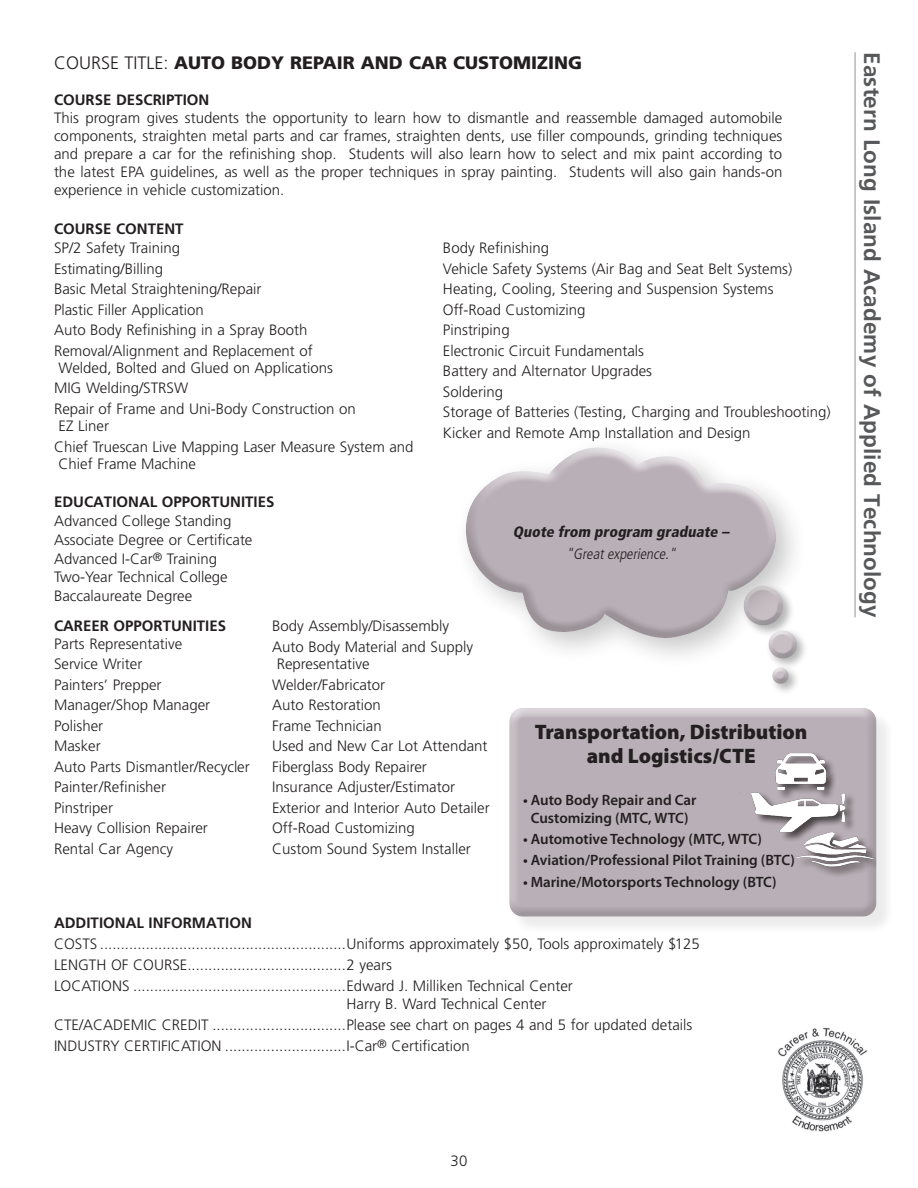
<style>
.page{position:relative;width:918px;height:1188px;background:#fff}
.page>*{position:absolute;margin:0;border:0;box-sizing:border-box;transform-origin:0 0}
.t1{font:700 22.5px "Frutiger LT Std";letter-spacing:.005em;color:#57585a}
.t2{font:900 21px/24px "Myriad Pro";color:#231f20;text-align:center}
.t3{font:900 18px "Frutiger LT Std";color:#231f20}
.t4{font:300 15px/20.5px "Frutiger LT Std";color:#231f20}
.t5{font:600 15px/18px "Myriad Pro";color:#231f20;text-align:center}
.t6{font:700 15px "Frutiger LT Std";color:#231f20}
.t7{font:italic 900 condensed 15px "Frutiger LT Std";color:#231f20}
.t8{font:italic 300 condensed 15px "Frutiger LT Std";color:#231f20}
.s1{font-weight:300}
</style>
<div class="page">
<div style="left:769px;top:664px;width:32px;height:32px;background:#231f20;opacity:.42"></div>
<svg style="left:769px;top:670px;width:31px;height:16px"></svg>
<div style="left:453px;top:435px;width:355px;height:235px;background:#231f20;opacity:.25"></div>
<svg style="left:454px;top:435px;width:335px;height:214px"></svg>
<svg style="left:457px;top:447px;width:336px;height:223px;fill:#b9afb6"></svg>
<hr style="left:855px;top:52px;width:1px;height:565px;background:#939598">
<img style="left:778px;top:1027px;width:90px;height:105px">
<div style="left:511px;top:710px;width:384px;height:225px;background:#f4f4f4"></div>
<div style="left:508px;top:710px;width:369px;height:208px;background:#231f20;opacity:.16"></div>
<div style="left:742px;top:752px;width:134px;height:125px;background:#231f20;opacity:.75"></div>
<img style="left:739px;top:748px;width:136px;height:122px">
<p class="t3" style="left:54px;top:52px;width:530px"><span class="s1">COURSE TITLE:</span> AUTO BODY REPAIR AND CAR CUSTOMIZING</p>
<p class="t6" style="left:54px;top:91px;width:157px">COURSE DESCRIPTION</p>
<p class="t4" style="left:54px;top:109px;width:730px;line-height:18px;text-align:justify">This program gives students the opportunity to learn how to dismantle and reassemble damaged automobile components, straighten metal parts and car frames, straighten dents, use filler compounds, grinding techniques and prepare a car for the refinishing shop. Students will also learn how to select and mix paint according to the latest EPA guidelines, as well as the proper techniques in spray painting. Students will also gain hands-on experience in vehicle customization.</p>
<p class="t6" style="left:54px;top:220px;width:131px">COURSE CONTENT</p>
<p class="t4" style="left:54px;top:238px;width:260px">SP/2 Safety Training<br>Estimating/Billing<br>Basic Metal Straightening/Repair<br>Plastic Filler Application<br>Auto Body Refinishing in a Spray Booth<br>Removal/Alignment and Replacement of</p>
<p class="t4" style="left:54px;top:358px;width:303px;text-indent:5px">Welded, Bolted and Glued on Applications<br>MIG Welding/STRSW<br>Repair of Frame and Uni-Body Construction on</p>
<p class="t4" style="left:54px;top:416px;width:361px;text-indent:5px">EZ Liner<br>Chief Truescan Live Mapping Laser Measure System and</p>
<p class="t4" style="left:59px;top:454px;width:139px">Chief Frame Machine</p>
<p class="t6" style="left:54px;top:493px;width:222px">EDUCATIONAL OPPORTUNITIES</p>
<p class="t4" style="left:54px;top:512px;width:200px;line-height:18.8px">Advanced College Standing<br>Associate Degree or Certificate<br>Advanced I-Car<sup>®</sup> Training<br>Two-Year Technical College<br>Baccalaureate Degree</p>
<p class="t4" style="left:443px;top:238px;width:389px">Body Refinishing<br>Vehicle Safety Systems (Air Bag and Seat Belt Systems)<br>Heating, Cooling, Steering and Suspension Systems Off-Road Customizing<br>Pinstriping<br>Electronic Circuit Fundamentals<br>Battery and Alternator Upgrades<br>Soldering<br>Storage of Batteries (Testing, Charging and Troubleshooting)<br>Kicker and Remote Amp Installation and Design</p>
<p class="t7" style="left:513px;top:523px;width:221px">Quote from program graduate –</p>
<p class="t8" style="left:566px;top:545px;width:115px">"Greatexperience."</p>
<p class="t6" style="left:54px;top:617px;width:174px">CAREER OPPORTUNITIES</p>
<p class="t4" style="left:54px;top:633px;width:197px">Parts Representative<br>Service Writer<br>Painters’ Prepper<br>Manager/Shop Manager<br>Polisher<br>Masker<br>Auto Parts Dismantler/Recycler<br>Painter/Refinisher<br>Pinstriper<br>Heavy Collision Repairer<br>Rental Car Agency</p>
<p class="t4" style="left:272px;top:616px;width:202px">Body Assembly/Disassembly<br>Auto Body Material and Supply</p>
<p class="t4" style="left:272px;top:654px;width:219px;text-indent:5px">Representative<br>Welder/Fabricator<br>Auto Restoration<br>Frame Technician<br>Used and New Car Lot Attendant<br>Fiberglass Body Repairer<br>Insurance Adjuster/Estimator<br>Exterior and Interior Auto Detailer<br>Off-Road Customizing<br>Custom Sound System Installer</p>
<h2 class="t2" style="left:535px;top:721px;width:274px">Transportation, Distribution and Logistics/CTE</h2>
<p class="t5" style="left:523px;top:791px;width:175px">• Auto Body Repair and Car<br>Customizing (MTC, WTC)</p>
<p class="t5" style="left:523px;top:830px;width:241px">• Automotive Technology (MTC, WTC)</p>
<p class="t5" style="left:523px;top:852px;width:273px">• Aviation/Professional Pilot Training (BTC)</p>
<p class="t5" style="left:523px;top:873px;width:255px">• Marine/Motorsports Technology (BTC)</p>
<p class="t6" style="left:54px;top:914px;width:199px">ADDITIONAL INFORMATION</p>
<p class="t4" style="left:54px;top:934px;width:647px;line-height:21px">COSTS ...........................................................Uniforms approximately $50, Tools approximately $125<br>LENGTH OF COURSE......................................2 years<br>LOCATIONS ...................................................Edward J. Milliken Technical Center</p>
<p class="t4" style="left:54px;top:994px;width:640px;line-height:21px;text-indent:292px">Harry B. Ward Technical Center<br>CTE/ACADEMIC CREDIT ................................Please see chart on pages 4 and 5 for updated details<br>INDUSTRY CERTIFICATION .............................I-Car<sup>®</sup> Certification</p>
<h1 class="t1" style="left:885px;top:52px;width:567px;rotate:90deg">Eastern Long Island Academy of Applied Technology</h1>
<p class="t4" style="left:451px;top:1151px;width:18px">30</p>
</div>
